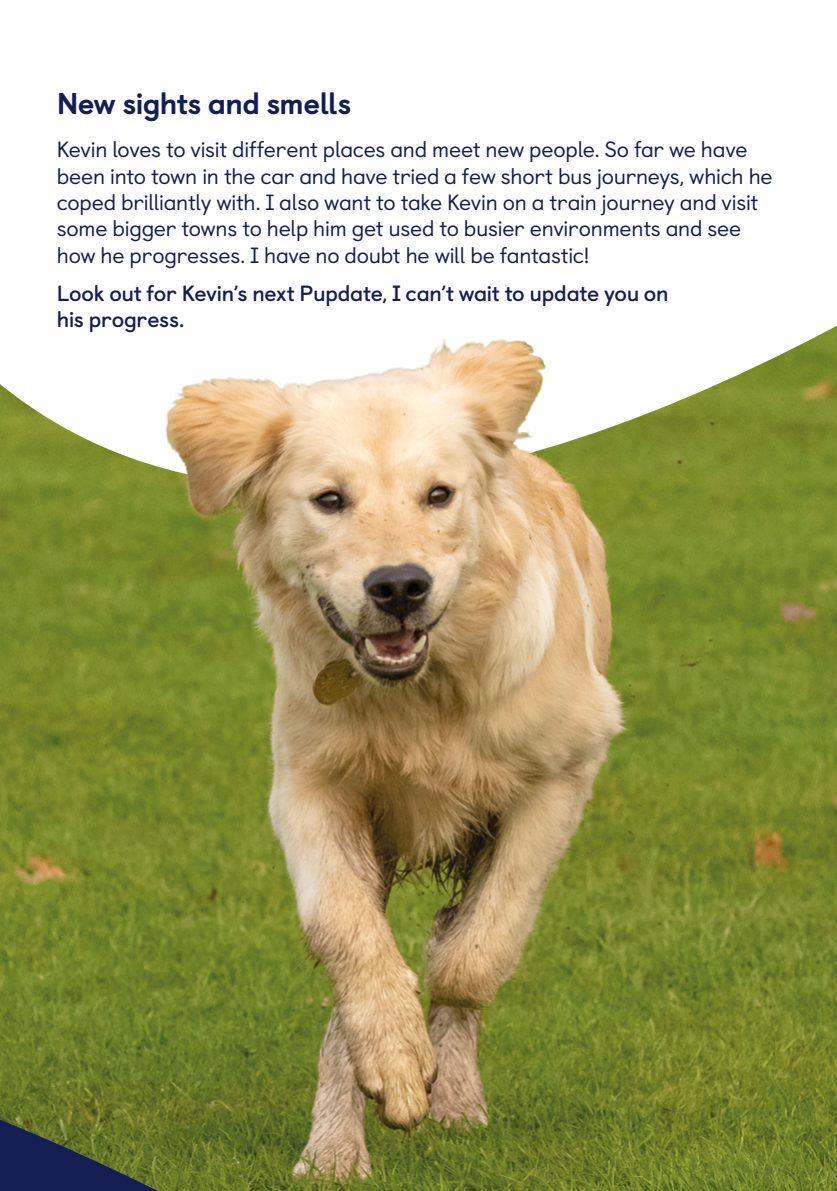
<style>
.page{position:relative;width:837px;height:1191px;background:#fff}
.page>*{position:absolute;margin:0;border:0;box-sizing:border-box;transform-origin:0 0}
.t1{font:800 30px "Castledown";letter-spacing:-.025em;color:#151e53}
.p_main{font:22px/26.4px "Castledown";letter-spacing:-.01em;color:#151e53}
.p_main-2{font:700 22px/26.4px "Castledown";letter-spacing:-.01em;color:#151e53}
</style>
<div class="page">
<img style="left:0;top:565px;width:836px;height:626px">
<svg style="left:0;top:326px;width:836px;height:239px"></svg>
<img style="left:155px;top:326px;width:445px;height:215px">
<svg style="left:0;top:1020px;width:285px;height:171px;background:#5e6d2d"></svg>
<h3 class="t1" style="left:57px;top:79px;width:296px">New sights and smells</h3>
<p class="p_main" style="left:57px;top:134px;width:717px">Kevin loves to visit different places and meet new people. So far we have been into town in the car and have tried a few short bus journeys, which he coped brilliantly with. I also want to take Kevin on a train journey and visit some bigger towns to help him get used to busier environments and see how he progresses. I have no doubt he will be fantastic!</p>
<p class="p_main-2" style="left:57px;top:278px;width:613px">Look out for Kevin’s next Pupdate, I can’t wait to update you on his progress.</p>
</div>
